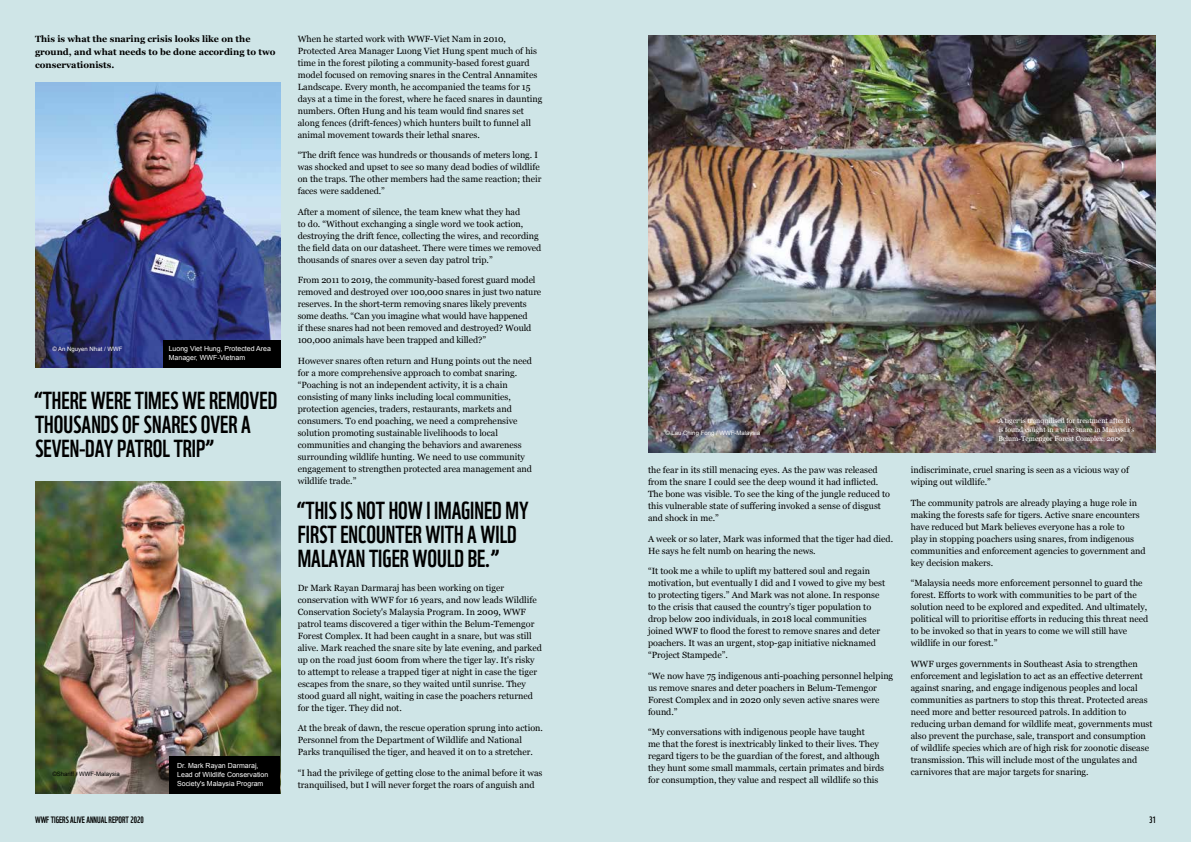
<style>
.page{position:relative;width:1191px;height:842px;background:#cfe5e7}
.page>*{position:absolute;margin:0;border:0;box-sizing:border-box;transform-origin:0 0}
.t1{font:24px/24px "WWF";color:#000}
.t2{font:9px/12px "Georgia";color:#000}
.t3{font:700 9px/13px "Georgia";color:#000}
.t4{font:9px "WWF";color:#000}
.t5{font:7px/9px "Arial";color:#fff}
.t6{font:7px/9px "Georgia";color:#fff}
.t7{font:6px "Arial";color:#fff}
.t8{font:6px "Arial";color:#000}
</style>
<div class="page">
<img style="left:35px;top:82px;width:245px;height:285px">
<img style="left:35px;top:482px;width:245px;height:312px">
<div style="left:170px;top:756px;width:110px;height:38px;background:#000"></div>
<div style="left:163px;top:340px;width:117px;height:27px;background:#000"></div>
<img style="left:648px;top:35px;width:508px;height:417px">
<p class="t3" style="left:35px;top:32px;width:242px">This is what the snaring crisis looks like on the ground, and what needs to be done according to two conservationists.</p>
<p class="t7" style="left:53px;top:345px;width:71px">© An Nguyen Nhat / WWF</p>
<p class="t5" style="left:169px;top:344px;width:104px">Luong Viet Hung, Protected Area<br>Manager, WWF-Vietnam</p>
<h1 class="t1" style="left:35px;top:386px;width:244px">“THERE WERE TIMES WE REMOVED<br>THOUSANDS OF SNARES OVER A<br>SEVEN-DAY PATROL TRIP”</h1>
<p class="t8" style="left:53px;top:770px;width:69px">©Shariff / WWF-Malaysia</p>
<p class="t5" style="left:177px;top:761px;width:93px">Dr. Mark Rayan Darmaraj,<br>Lead of Wildlife Conservation<br>Society's Malaysia Program</p>
<p class="t2" style="left:298px;top:32px;width:246px">When he started work with WWF-Viet Nam in 2010, Protected Area Manager Luong Viet Hung spent much of his time in the forest piloting a community-based forest guard model focused on removing snares in the Central Annamites Landscape. Every month, he accompanied the teams for 15 days at a time in the forest, where he faced snares in daunting numbers. Often Hung and his team would find snares set along fences (drift-fences) which hunters built to funnel all animal movement towards their lethal snares.</p>
<p class="t2" style="left:298px;top:149px;width:245px">“The drift fence was hundreds or thousands of meters long. I was shocked and upset to see so many dead bodies of wildlife on the traps. The other members had the same reaction; their faces were saddened.”</p>
<p class="t2" style="left:298px;top:205px;width:245px">After a moment of silence, the team knew what they had<br>to do. “Without exchanging a single word we took action, destroying the drift fence, collecting the wires, and recording the field data on our datasheet. There were times we removed thousands of snares over a seven day patrol trip.”</p>
<p class="t2" style="left:298px;top:274px;width:245px">From 2011 to 2019, the community-based forest guard model removed and destroyed over 100,000 snares in just two nature reserves. In the short-term removing snares likely prevents some deaths. “Can you imagine what would have happened<br>if these snares had not been removed and destroyed? Would 100,000 animals have been trapped and killed?”</p>
<p class="t2" style="left:298px;top:354px;width:236px">However snares often return and Hung points out the need for a more comprehensive approach to combat snaring. “Poaching is not an independent activity, it is a chain consisting of many links including local communities, protection agencies, traders, restaurants, markets and consumers. To end poaching, we need a comprehensive solution promoting sustainable livelihoods to local communities and changing the behaviors and awareness surrounding wildlife hunting. We need to use community engagement to strengthen protected area management and wildlife trade.”</p>
<h1 class="t1" style="left:298px;top:496px;width:232px">“THIS IS NOT HOW I IMAGINED MY<br>FIRST ENCOUNTER WITH A WILD<br>MALAYAN TIGER WOULD BE.”</h1>
<p class="t2" style="left:298px;top:581px;width:246px">Dr Mark Rayan Darmaraj has been working on tiger conservation with WWF for 16 years, and now leads Wildlife Conservation Society's Malaysia Program. In 2009, WWF patrol teams discovered a tiger within the Belum-Temengor Forest Complex. It had been caught in a snare, but was still alive. Mark reached the snare site by late evening, and parked up on the road just 600m from where the tiger lay. It's risky to attempt to release a trapped tiger at night in case the tiger escapes from the snare, so they waited until sunrise. They stood guard all night, waiting in case the poachers returned for the tiger. They did not.</p>
<p class="t2" style="left:298px;top:722px;width:247px">At the break of dawn, the rescue operation sprung into action.<br>Personnel from the Department of Wildlife and National<br>Parks tranquilised the tiger, and heaved it on to a stretcher.</p>
<p class="t2" style="left:298px;top:766px;width:246px">“I had the privilege of getting close to the animal before it was tranquilised, but I will never forget the roars of anguish and</p>
<p class="t7" style="left:665px;top:428px;width:96px">© Lau Ching Fong / WWF-Malaysia</p>
<p class="t2" style="left:648px;top:464px;width:243px">the fear in its still menacing eyes. As the paw was released from the snare I could see the deep wound it had inflicted.<br>The bone was visible. To see the king of the jungle reduced to this vulnerable state of suffering invoked a sense of disgust and shock in me.”</p>
<p class="t2" style="left:648px;top:532px;width:247px">A week or so later, Mark was informed that the tiger had died.<br>He says he felt numb on hearing the news.</p>
<p class="t2" style="left:648px;top:565px;width:239px">“It took me a while to uplift my battered soul and regain motivation, but eventually I did and I vowed to give my best to protecting tigers.” And Mark was not alone. In response to the crisis that caused the country’s tiger population to drop below 200 individuals, in 2018 local communities joined WWF to flood the forest to remove snares and deter poachers. It was an urgent, stop-gap initiative nicknamed “Project Stampede”.</p>
<p class="t2" style="left:648px;top:669px;width:247px">“We now have 75 indigenous anti-poaching personnel helping us remove snares and deter poachers in Belum-Temengor Forest Complex and in 2020 only seven active snares were found.”</p>
<p class="t2" style="left:648px;top:726px;width:238px">“My conversations with indigenous people have taught<br>me that the forest is inextricably linked to their lives. They regard tigers to be the guardian of the forest, and although they hunt some small mammals, certain primates and birds for consumption, they value and respect all wildlife so this</p>
<p class="t6" style="left:998px;top:416px;width:138px">A tiger is tranquilised for treatment after it is found caught in a wire snare in Malaysia’s<br>Belum-Temengor Forest Complex, 2009</p>
<p class="t2" style="left:910px;top:464px;width:220px">indiscriminate, cruel snaring is seen as a vicious way of wiping out wildlife.”</p>
<p class="t2" style="left:910px;top:496px;width:236px">The community patrols are already playing a huge role in making the forests safe for tigers. Active snare encounters have reduced but Mark believes everyone has a role to<br>play in stopping poachers using snares, from indigenous communities and enforcement agencies to government and key decision makers.</p>
<p class="t2" style="left:910px;top:577px;width:239px">“Malaysia needs more enforcement personnel to guard the forest. Efforts to work with communities to be part of the solution need to be explored and expedited. And ultimately, political will to prioritise efforts in reducing this threat need to be invoked so that in years to come we will still have wildlife in our forest.”</p>
<p class="t2" style="left:910px;top:657px;width:243px">WWF urges governments in Southeast Asia to strengthen enforcement and legislation to act as an effective deterrent against snaring, and engage indigenous peoples and local communities as partners to stop this threat. Protected areas need more and better resourced patrols. In addition to reducing urban demand for wildlife meat, governments must also prevent the purchase, sale, transport and consumption of wildlife species which are of high risk for zoonotic disease transmission. This will include most of the ungulates and carnivores that are major targets for snaring.</p>
<p class="t4" style="left:35px;top:813px;width:110px">WWF TIGERS ALIVE ANNUAL REPORT 2020</p>
<p class="t4" style="left:1149px;top:813px;width:8px">31</p>
</div>
